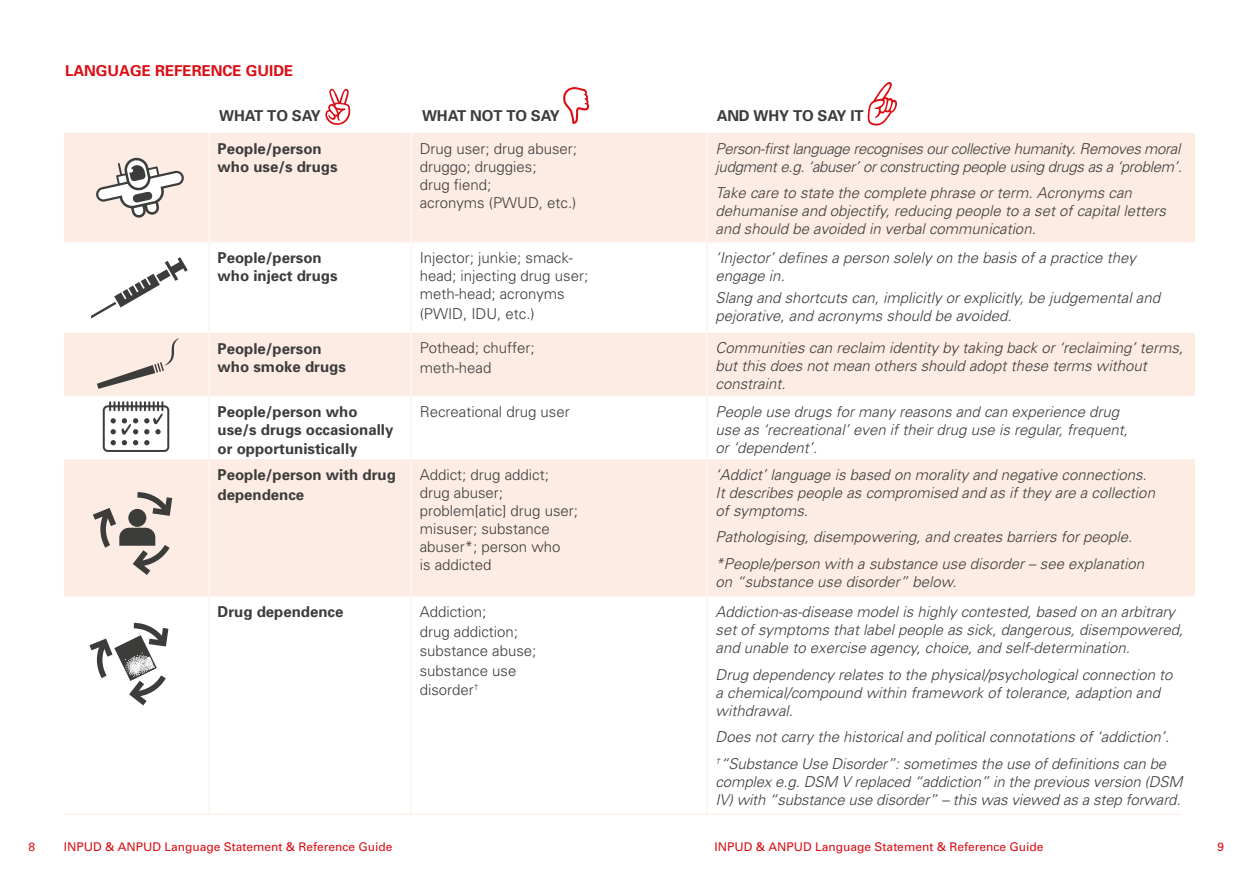
<style>
.page{position:relative;width:1259px;height:893px;background:#fff}
.page>*{position:absolute;margin:0;border:0;box-sizing:border-box;transform-origin:0 0}
.t1{font:italic 300 15px/18px "Univers";color:#3c3c3b}
.t2{font:300 15px/18px "Univers";color:#3c3c3b}
.t3{font:700 15px/18px "Univers";color:#3c3c3b}
.t4{font:italic 300 15px/18px "Univers";letter-spacing:-.025em;color:#3c3c3b}
.t5{font:700 15px "Univers";color:#db0e15}
.t6{font:12px "Univers";color:#db0e15}
</style>
<div class="page">
<svg style="left:64px;top:133px;width:1131px;height:463px;fill:#fcece4"></svg>
<hr style="left:209px;top:133px;width:1px;height:109px;background:#fff">
<hr style="left:411px;top:133px;width:1px;height:109px;background:#fff">
<hr style="left:209px;top:333px;width:1px;height:63px;background:#fff">
<hr style="left:411px;top:333px;width:1px;height:63px;background:#fff">
<hr style="left:209px;top:459px;width:1px;height:137px;background:#fff">
<hr style="left:411px;top:459px;width:1px;height:137px;background:#fff">
<hr style="left:209px;top:242px;width:1px;height:91px;background:#fcece4">
<hr style="left:411px;top:242px;width:1px;height:91px;background:#fcece4">
<hr style="left:209px;top:396px;width:1px;height:63px;background:#fcece4">
<hr style="left:411px;top:396px;width:1px;height:63px;background:#fcece4">
<hr style="left:209px;top:596px;width:1px;height:219px;background:#fcece4">
<hr style="left:411px;top:596px;width:1px;height:219px;background:#fcece4">
<hr style="left:707px;top:133px;width:1px;height:109px;background:#fff">
<hr style="left:707px;top:333px;width:1px;height:63px;background:#fff">
<hr style="left:707px;top:459px;width:1px;height:137px;background:#fff">
<hr style="left:707px;top:242px;width:1px;height:91px;background:#fcece4">
<hr style="left:707px;top:396px;width:1px;height:63px;background:#fcece4">
<hr style="left:707px;top:596px;width:1px;height:219px;background:#fcece4">
<svg style="left:325px;top:89px;width:25px;height:36px"></svg>
<svg style="left:563px;top:87px;width:26px;height:37px"></svg>
<svg style="left:867px;top:82px;width:30px;height:44px"></svg>
<svg style="left:87px;top:489px;width:89px;height:87px"></svg>
<svg style="left:89px;top:622px;width:80px;height:84px"></svg>
<div style="left:103px;top:405px;width:66px;height:47px;border:2px solid #3c3c3b;border-radius:4px"></div>
<svg style="left:109px;top:402px;width:54px;height:43px"></svg>
<svg style="left:97px;top:338px;width:82px;height:51px"></svg>
<svg style="left:91px;top:257px;width:97px;height:62px"></svg>
<svg style="left:95px;top:157px;width:89px;height:61px"></svg>
<hr style="left:64px;top:814px;width:1117px;height:1px;background:#fcece4">
<p class="t5" style="left:65px;top:61px;width:230px">LANGUAGE REFERENCE GUIDE</p>
<p class="t3" style="left:219px;top:107px;width:103px">WHAT TO SAY</p>
<p class="t3" style="left:422px;top:107px;width:139px">WHAT NOT TO SAY</p>
<p class="t3" style="left:716px;top:107px;width:148px">AND WHY TO SAY IT</p>
<p class="t3" style="left:218px;top:139px;width:121px">People/person who use/s drugs</p>
<p class="t2" style="left:420px;top:139px;width:159px">Drug user; drug abuser; druggo; druggies;<br>drug fiend;<br>acronyms (PWUD, etc.)</p>
<p class="t4" style="left:715px;top:139px;width:468px">Person-first language recognises our collective humanity. Removes moral judgment e.g. ‘abuser’ or constructing people using drugs as a ‘problem’.</p>
<p class="t1" style="left:715px;top:183px;width:452px">Take care to state the complete phrase or term. Acronyms can dehumanise and objectify, reducing people to a set of capital letters and should be avoided in verbal communication.</p>
<p class="t3" style="left:217px;top:248px;width:122px">People/person who inject drugs</p>
<p class="t2" style="left:420px;top:248px;width:170px">Injector; junkie; smack&shy;head; injecting drug user; meth-head; acronyms</p>
<p class="t2" style="left:420px;top:304px;width:117px">(PWID, IDU, etc.)</p>
<p class="t1" style="left:715px;top:248px;width:422px">‘Injector’ defines a person solely on the basis of a practice they engage in.</p>
<p class="t1" style="left:715px;top:289px;width:446px">Slang and shortcuts can, implicitly or explicitly, be judgemental and pejorative, and acronyms should be avoided.</p>
<p class="t3" style="left:217px;top:339px;width:130px">People/person who smoke drugs</p>
<p class="t2" style="left:420px;top:338px;width:117px;line-height:19.5px">Pothead; chuffer; meth-head</p>
<p class="t1" style="left:715px;top:339px;width:469px">Communities can reclaim identity by taking back or ‘reclaiming’ terms, but this does not mean others should adopt these terms without constraint.</p>
<p class="t3" style="left:217px;top:402px;width:177px">People/person who use/s drugs occasionally</p>
<p class="t3" style="left:217px;top:440px;width:142px">or opportunistically</p>
<p class="t2" style="left:420px;top:402px;width:152px">Recreational drug user</p>
<p class="t1" style="left:715px;top:402px;width:414px">People use drugs for many reasons and can experience drug use as ‘recreational’ even if their drug use is regular, frequent, or ‘dependent’.</p>
<p class="t3" style="left:217px;top:464px;width:180px;line-height:19.5px">People/person with drug dependence</p>
<p class="t2" style="left:420px;top:465px;width:160px">Addict; drug addict; drug abuser; problem[atic] drug user; misuser; substance abuser*; person who<br>is addicted</p>
<p class="t1" style="left:715px;top:465px;width:441px">‘Addict’ language is based on morality and negative connections.<br>It describes people as compromised and as if they are a collection of symptoms.</p>
<p class="t1" style="left:715px;top:523px;width:430px;line-height:26.5px">Pathologising, disempowering, and creates barriers for people. *People/person with a substance use disorder – see explanation</p>
<p class="t1" style="left:715px;top:572px;width:242px">on “substance use disorder” below.</p>
<p class="t3" style="left:217px;top:602px;width:127px">Drug dependence</p>
<p class="t2" style="left:420px;top:602px;width:118px;line-height:19.5px">Addiction;<br>drug addiction; substance abuse; substance use disorder<sup>†</sup></p>
<p class="t1" style="left:715px;top:602px;width:469px">Addiction-as-disease model is highly contested, based on an arbitrary set of symptoms that label people as sick, dangerous, disempowered, and unable to exercise agency, choice, and self-determination.</p>
<p class="t1" style="left:715px;top:665px;width:458px">Drug dependency relates to the physical/psychological connection to a chemical/compound within framework of tolerance, adaption and withdrawal.</p>
<p class="t1" style="left:715px;top:723px;width:455px;line-height:26.5px">Does not carry the historical and political connotations of ‘addiction’. <sup>†</sup>“Substance Use Disorder”: sometimes the use of definitions can be</p>
<p class="t1" style="left:715px;top:772px;width:468px">complex e.g. DSM V replaced “addiction” in the previous version (DSM<br>IV) with “substance use disorder” – this was viewed as a step forward.</p>
<p class="t6" style="left:29px;top:839px;width:8px">8</p>
<p class="t6" style="left:64px;top:839px;width:330px">INPUD &amp; ANPUD Language Statement &amp; Reference Guide</p>
<p class="t6" style="left:714px;top:839px;width:330px">INPUD &amp; ANPUD Language Statement &amp; Reference Guide</p>
<p class="t6" style="left:1217px;top:839px;width:8px">9</p>
</div>
